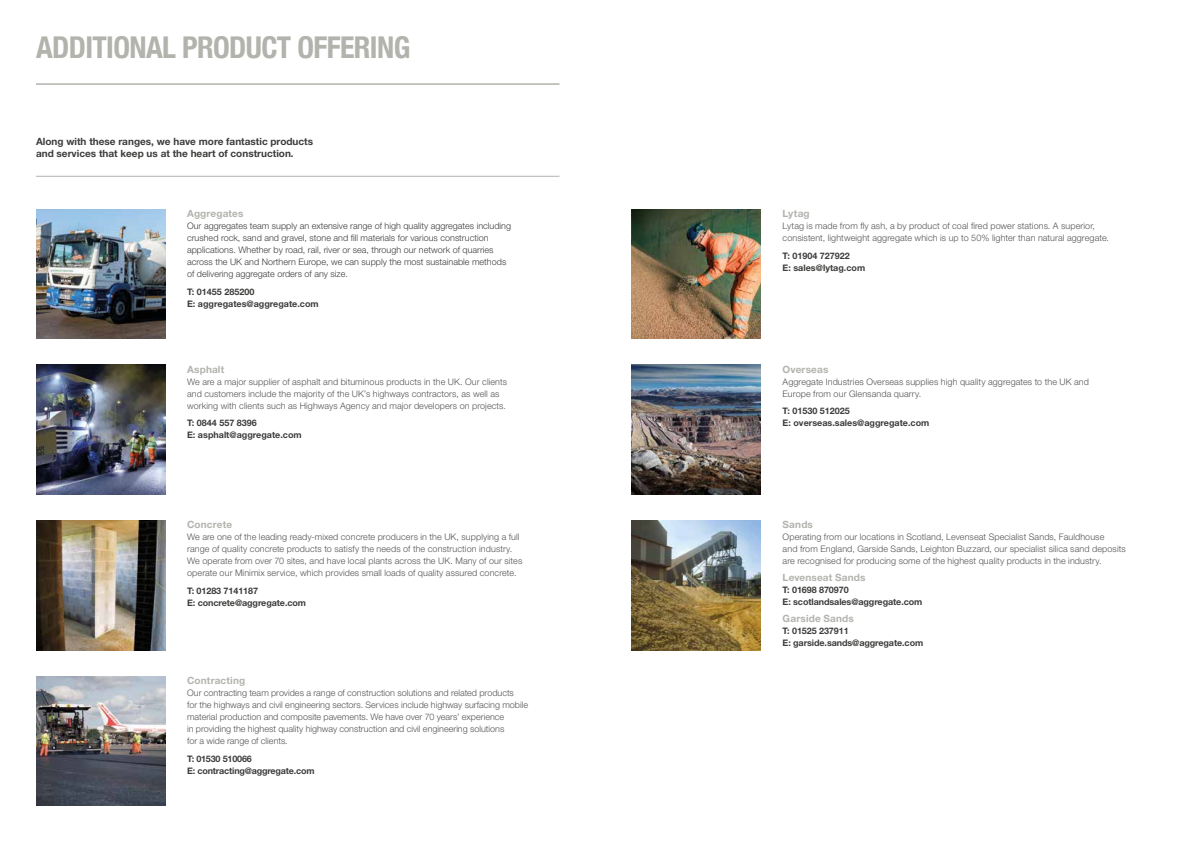
<style>
.page{position:relative;width:1191px;height:842px;background:#fff}
.page>*{position:absolute;margin:0;border:0;box-sizing:border-box;transform-origin:0 0}
.t1{font:700 condensed 30px "Helvetica Neue";letter-spacing:-.02em;color:#b2b3ad}
.t2{font:700 10px/12px "Helvetica Neue";color:#3c3c3b}
.t3{font:700 10px "Helvetica Neue";letter-spacing:.015em;color:#b2b3ad}
.t4{font:300 9px/12px "Helvetica Neue";letter-spacing:.01em;color:#555454}
.t5{font:300 9px/12px "Helvetica Neue";color:#3c3c3b}
.t6{font:700 9px/12px "Helvetica Neue";letter-spacing:-.01em;color:#3c3c3b}
</style>
<div class="page">
<hr style="left:36px;top:83px;width:523px;height:2px;background:#b2b3ad">
<hr style="left:36px;top:176px;width:523px;height:1px;background:#b2b3ad">
<img style="left:631px;top:209px;width:130px;height:130px">
<img style="left:36px;top:365px;width:129px;height:129px">
<img style="left:631px;top:365px;width:130px;height:129px">
<img style="left:36px;top:676px;width:129px;height:130px">
<img style="left:36px;top:521px;width:129px;height:129px">
<img style="left:631px;top:521px;width:130px;height:129px">
<img style="left:36px;top:209px;width:129px;height:130px">
<h1 class="t1" style="left:36px;top:22px;width:376px">ADDITIONAL PRODUCT OFFERING</h1>
<p class="t2" style="left:36px;top:135px;width:279px">Along with these ranges, we have more fantastic products and services that keep us at the heart of construction.</p>
<p class="t3" style="left:187px;top:207px;width:58px">Aggregates</p>
<p class="t5" style="left:187px;top:220px;width:325px">Our aggregates team supply an extensive range of high quality aggregates including crushed rock, sand and gravel, stone and fill materials for various construction applications. Whether by road, rail, river or sea, through our network of quarries across the UK and Northern Europe, we can supply the most sustainable methods of delivering aggregate orders of any size.</p>
<p class="t6" style="left:187px;top:285px;width:133px">T: 01455 285200<br>E: aggregates@aggregate.com</p>
<p class="t3" style="left:187px;top:363px;width:39px">Asphalt</p>
<p class="t4" style="left:187px;top:375px;width:321px">We are a major supplier of asphalt and bituminous products in the UK. Our clients and customers include the majority of the UK’s highways contractors, as well as working with clients such as Highways Agency and major developers on projects.</p>
<p class="t6" style="left:187px;top:417px;width:116px">T: 0844 557 8396<br>E: asphalt@aggregate.com</p>
<p class="t3" style="left:187px;top:519px;width:46px">Concrete</p>
<p class="t4" style="left:187px;top:531px;width:337px">We are one of the leading ready-mixed concrete producers in the UK, supplying a full range of quality concrete products to satisfy the needs of the construction industry.<br>We operate from over 70 sites, and have local plants across the UK. Many of our sites operate our Minimix service, which provides small loads of quality assured concrete.</p>
<p class="t6" style="left:187px;top:585px;width:120px">T: 01283 7141187<br>E: concrete@aggregate.com</p>
<p class="t3" style="left:187px;top:675px;width:60px">Contracting</p>
<p class="t4" style="left:187px;top:687px;width:342px">Our contracting team provides a range of construction solutions and related products<br>for the highways and civil engineering sectors. Services include highway surfacing mobile material production and composite pavements. We have over 70 years’ experience<br>in providing the highest quality highway construction and civil engineering solutions<br>for a wide range of clients.</p>
<p class="t6" style="left:187px;top:753px;width:129px">T: 01530 510066<br>E: contracting@aggregate.com</p>
<p class="t3" style="left:782px;top:207px;width:28px">Lytag</p>
<p class="t4" style="left:782px;top:220px;width:328px">Lytag is made from fly ash, a by product of coal fired power stations. A superior, consistent, lightweight aggregate which is up to 50% lighter than natural aggregate.</p>
<p class="t6" style="left:782px;top:249px;width:84px">T: 01904 727922<br>E: sales@lytag.com</p>
<p class="t3" style="left:782px;top:363px;width:47px">Overseas</p>
<p class="t4" style="left:782px;top:375px;width:308px">Aggregate Industries Overseas supplies high quality aggregates to the UK and<br>Europe from our Glensanda quarry.</p>
<p class="t6" style="left:782px;top:405px;width:148px">T: 01530 512025<br>E: overseas.sales@aggregate.com</p>
<p class="t3" style="left:782px;top:519px;width:32px">Sands</p>
<p class="t4" style="left:782px;top:531px;width:344px">Operating from our locations in Scotland, Levenseat Specialist Sands, Fauldhouse<br>and from England, Garside Sands, Leighton Buzzard, our specialist silica sand deposits are recognised for producing some of the highest quality products in the industry.</p>
<p class="t3" style="left:782px;top:571px;width:84px">Levenseat Sands</p>
<p class="t6" style="left:782px;top:584px;width:141px">T: 01698 870970<br>E: scotlandsales@aggregate.com</p>
<p class="t3" style="left:782px;top:612px;width:73px">Garside Sands</p>
<p class="t6" style="left:782px;top:624px;width:142px">T: 01525 237911<br>E: garside.sands@aggregate.com</p>
</div>
